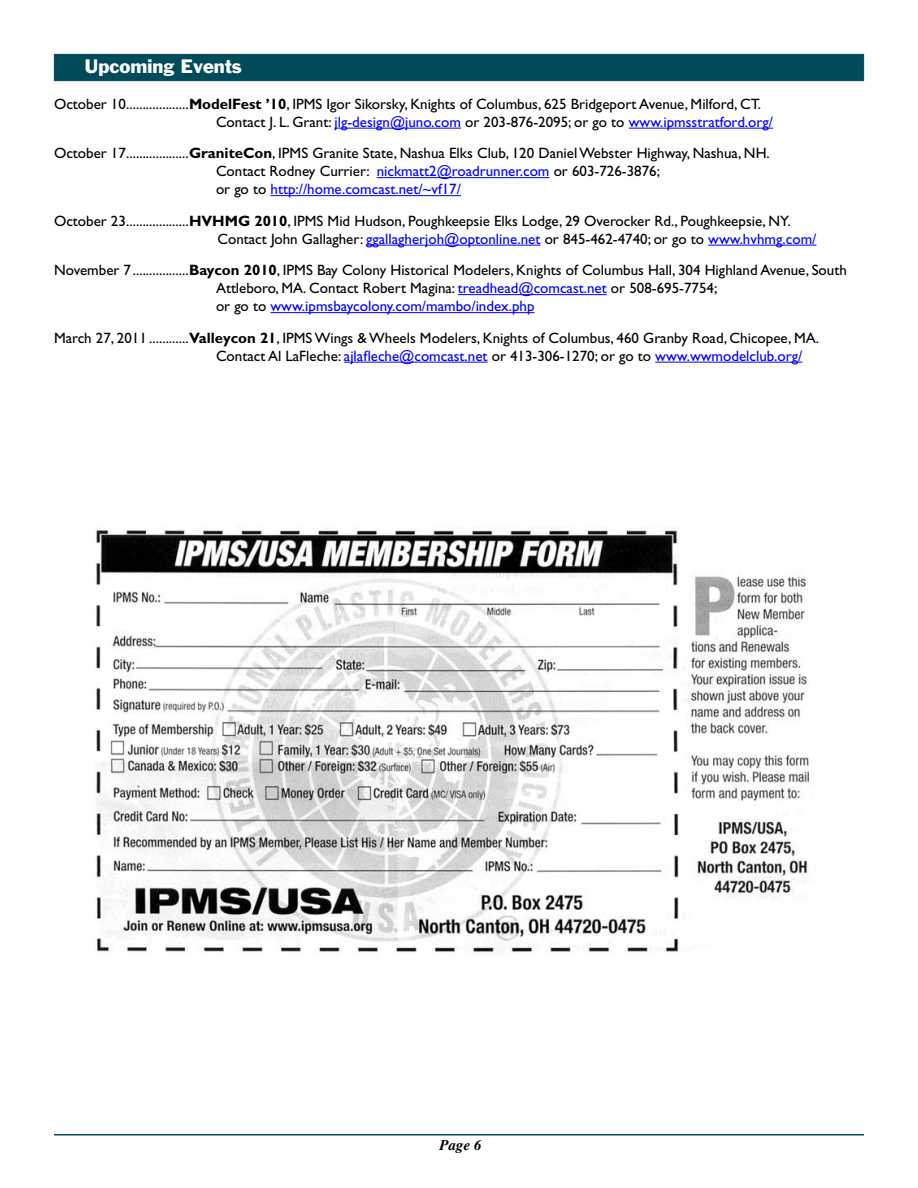
<style>
.page{position:relative;width:918px;height:1188px;background:#fff}
.page>*{position:absolute;margin:0;border:0;box-sizing:border-box;transform-origin:0 0}
.t1{font:18px "Franklin Gothic";color:#fff}
.t2{font:15px/18px "Gill Sans";color:#000}
.t3{font:italic 700 15px "Times";color:#000}
.s1{font-weight:700}
.s2{color:#00f}
</style>
<div class="page">
<hr style="left:54px;top:1134px;width:810px;height:2px;background:#004b59">
<hr style="left:334px;top:128px;width:127px;height:1px;background:#00f">
<hr style="left:629px;top:128px;width:144px;height:1px;background:#00f">
<hr style="left:377px;top:177px;width:173px;height:1px;background:#00f">
<hr style="left:271px;top:195px;width:190px;height:1px;background:#00f">
<hr style="left:366px;top:245px;width:175px;height:1px;background:#00f">
<hr style="left:708px;top:245px;width:108px;height:1px;background:#00f">
<hr style="left:458px;top:294px;width:149px;height:1px;background:#00f">
<hr style="left:271px;top:312px;width:264px;height:1px;background:#00f">
<hr style="left:344px;top:362px;width:144px;height:1px;background:#00f">
<hr style="left:655px;top:362px;width:147px;height:1px;background:#00f">
<div style="left:54px;top:54px;width:810px;height:27px;background:#004b59;border:1px solid #004b59"></div>
<img style="left:96px;top:526px;width:713px;height:429px">
<p class="t1" style="left:85px;top:55px;width:159px">Upcoming Events</p>
<p class="t2" style="left:216px;top:95px;width:559px;text-indent:-162px">October 10...................<span class="s1">ModelFest ’10</span>, IPMS Igor Sikorsky, Knights of Columbus, 625 Bridgeport Avenue, Milford, CT.<br>Contact J. L. Grant: <span class="s2">jlg-design@juno.com</span> or 203-876-2095; or go to <span class="s2">www.ipmsstratford.org/</span></p>
<p class="t2" style="left:216px;top:144px;width:555px;text-indent:-162px">October 17...................<span class="s1">GraniteCon</span>, IPMS Granite State, Nashua Elks Club, 120 Daniel Webster Highway, Nashua, NH.<br>Contact Rodney Currier: <span class="s2">nickmatt2@roadrunner.com</span> or 603-726-3876;<br>or go to <span class="s2">http://home.comcast.net/~vf17/</span></p>
<p class="t2" style="left:218px;top:212px;width:600px;text-indent:-164px">October 23...................<span class="s1">HVHMG 2010</span>, IPMS Mid Hudson, Poughkeepsie Elks Lodge, 29 Overocker Rd., Poughkeepsie, NY.<br>Contact John Gallagher: <span class="s2">ggallagherjoh@optonline.net</span> or 845-462-4740; or go to <span class="s2">www.hvhmg.com/</span></p>
<p class="t2" style="left:216px;top:261px;width:632px;text-indent:-162px">November 7.................<span class="s1">Baycon 2010</span>, IPMS Bay Colony Historical Modelers, Knights of Columbus Hall, 304 Highland Avenue, South<br>Attleboro, MA. Contact Robert Magina: <span class="s2">treadhead@comcast.net</span> or 508-695-7754;<br>or go to <span class="s2">www.ipmsbaycolony.com/mambo/index.php</span></p>
<p class="t2" style="left:216px;top:329px;width:605px;text-indent:-162px">March 27, 2011 ............<span class="s1">Valleycon 21</span>, IPMS Wings &amp; Wheels Modelers, Knights of Columbus, 460 Granby Road, Chicopee, MA.<br>Contact Al LaFleche: <span class="s2">ajlafleche@comcast.net</span> or 413-306-1270; or go to <span class="s2">www.wwmodelclub.org/</span></p>
<p class="t3" style="left:440px;top:1136px;width:44px">Page 6</p>
</div>
